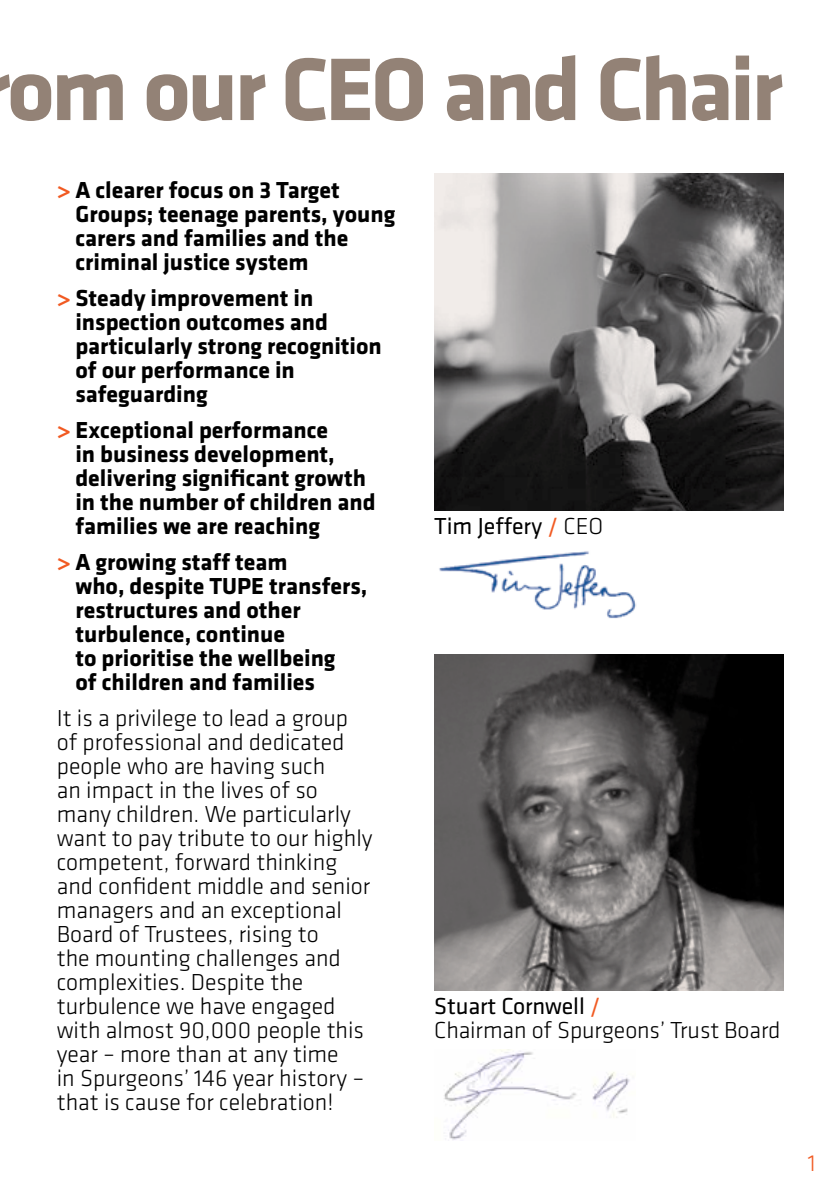
<style>
.page{position:relative;width:840px;height:1191px;background:#fff}
.page>*{position:absolute;margin:0;border:0;box-sizing:border-box;transform-origin:0 0}
.t1{font:700 92px "Klavika";letter-spacing:-.04em;color:#938276}
.t2{font:300 24px/24px "Klavika";color:#000}
.t3{font:700 24px/24px "Klavika";color:#000}
.t4{font:24px "Klavika";color:#000}
.t5{font:300 24px "Klavika";color:#f15a22}
.s1{color:#f15a22}
.s2{font-weight:300}
.s3{font-weight:400}
.s4{font-weight:400;color:#f15a22}
</style>
<div class="page">
<img style="left:434px;top:174px;width:348px;height:336px">
<img style="left:439px;top:551px;width:198px;height:68px">
<img style="left:444px;top:1049px;width:186px;height:91px">
<img style="left:434px;top:654px;width:348px;height:336px">
<h1 class="t1" style="left:7px;top:39px;width:777px">om our CEO and Chair</h1>
<p class="t3" style="left:75px;top:178px;width:321px;text-indent:-19px"><span class="s1">&gt;</span> A clearer focus on 3 Target<br>Groups; teenage parents, young carers and families and the criminal justice system</p>
<p class="t3" style="left:75px;top:286px;width:308px;text-indent:-19px"><span class="s1">&gt;</span> Steady improvement in inspection outcomes and particularly strong recognition of our performance in safeguarding</p>
<p class="t3" style="left:75px;top:418px;width:301px;text-indent:-19px"><span class="s1">&gt;</span> Exceptional performance<br>in business development, delivering significant growth in the number of children and families we are reaching</p>
<p class="t3" style="left:75px;top:550px;width:293px;text-indent:-19px"><span class="s1">&gt;</span> A growing staff team<br>who, despite TUPE transfers, restructures and other turbulence, continue<br>to prioritise the wellbeing<br>of children and families</p>
<p class="t2" style="left:57px;top:706px;width:317px">It is a privilege to lead a group of professional and dedicated people who are having such<br>an impact in the lives of so many children. We particularly want to pay tribute to our highly competent, forward thinking and confident middle and senior managers and an exceptional<br>Board of Trustees, rising to<br>the mounting challenges and complexities. Despite the turbulence we have engaged with almost 90,000 people this year – more than at any time<br>in Spurgeons’ 146 year history – that is cause for celebration!</p>
<p class="t4" style="left:434px;top:513px;width:170px">Tim Jeffery <span class="s1">/</span> <span class="s2">CEO</span></p>
<p class="t2" style="left:434px;top:994px;width:348px"><span class="s3">Stuart Cornwell</span> <span class="s4">/<br></span>Chairman of Spurgeons’ Trust Board</p>
<p class="t5" style="left:807px;top:1149px;width:9px">1</p>
</div>
